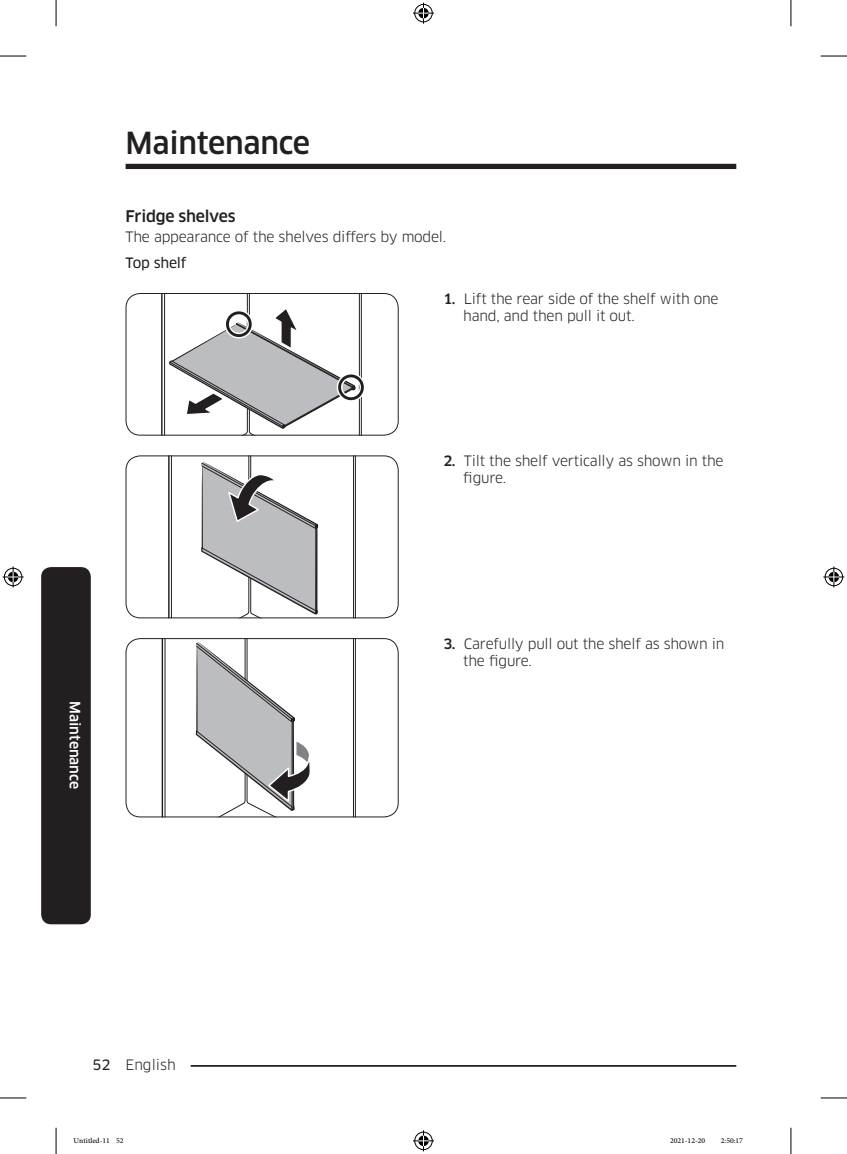
<style>
.page{position:relative;width:847px;height:1154px;background:#fff}
.page>*{position:absolute;margin:0;border:0;box-sizing:border-box;transform-origin:0 0}
.t1{font:500 29.75px "Samsung Clan Pro";letter-spacing:-.01em;color:#231f20}
.t2{font:500 15.75px "Samsung Clan Pro";letter-spacing:-.015em;color:#231f20}
.t3{font:14px/16.8px "Samsung Clan Pro";letter-spacing:-.015em;color:#231f20}
.t4{font:500 14px "Samsung Clan Pro";color:#fff}
.t5{font:14px "Samsung Clan Pro News";letter-spacing:-.015em;color:#231f20}
.t6{font:10.5px "Adobe Arabic";color:#000}
.s1{font-weight:500}
.s2{font-family:"Samsung Clan Pro News"}
</style>
<div class="page">
<div style="left:125px;top:164px;width:611px;height:5px;background:#231f20"></div>
<hr style="left:125px;top:1065px;width:611px;height:2px;background:#231f20">
<div style="left:111px;top:1055px;width:79px;height:17px;background:#fff"></div>
<div style="left:41px;top:567px;width:50px;height:357px;background:#231f20;border-radius:10px"></div>
<hr style="left:161px;top:293px;width:1px;height:143px;background:#231f20">
<hr style="left:361px;top:293px;width:1px;height:143px;background:#231f20">
<svg style="left:164px;top:295px;width:196px;height:139px"></svg>
<div style="left:224px;top:310px;width:29px;height:28px;border:6px solid #fff;border-radius:50%"></div>
<div style="left:226px;top:311px;width:25px;height:26px;border:3px solid #231f20;border-radius:50%"></div>
<div style="left:336px;top:373px;width:29px;height:29px;border:6px solid #fff;border-radius:50%"></div>
<div style="left:338px;top:374px;width:26px;height:26px;border:3px solid #231f20;border-radius:50%"></div>
<div style="left:125px;top:293px;width:273px;height:143px;border:1px solid #231f20;border-radius:14px"></div>
<hr style="left:168px;top:455px;width:1px;height:163px;background:#231f20">
<hr style="left:355px;top:455px;width:1px;height:163px;background:#231f20">
<svg style="left:170px;top:457px;width:184px;height:159px"></svg>
<div style="left:125px;top:455px;width:273px;height:163px;border:1px solid #231f20;border-radius:14px"></div>
<hr style="left:161px;top:638px;width:2px;height:179px;background:#231f20">
<hr style="left:355px;top:638px;width:1px;height:179px;background:#231f20">
<svg style="left:164px;top:640px;width:190px;height:175px"></svg>
<div style="left:125px;top:638px;width:273px;height:179px;border:1px solid #231f20;border-radius:14px"></div>
<svg style="left:0;top:56px;width:26px;height:1px"></svg>
<svg style="left:820px;top:56px;width:26px;height:1px"></svg>
<svg style="left:0;top:1097px;width:26px;height:1px"></svg>
<svg style="left:820px;top:1097px;width:26px;height:1px"></svg>
<svg style="left:56px;top:0;width:1px;height:26px"></svg>
<svg style="left:56px;top:1128px;width:1px;height:26px"></svg>
<svg style="left:790px;top:0;width:1px;height:26px"></svg>
<svg style="left:790px;top:1128px;width:1px;height:26px"></svg>
<svg style="left:413px;top:3px;width:21px;height:21px"></svg>
<svg style="left:413px;top:1130px;width:21px;height:21px"></svg>
<svg style="left:3px;top:566px;width:21px;height:21px"></svg>
<svg style="left:823px;top:566px;width:21px;height:21px"></svg>
<h1 class="t1" style="left:125px;top:125px;width:186px">Maintenance</h1>
<p class="t2" style="left:125px;top:207px;width:111px">Fridge shelves</p>
<p class="t3" style="left:125px;top:228px;width:322px">The appearance of the shelves differs by model.</p>
<p class="t5" style="left:125px;top:255px;width:62px">Top shelf</p>
<p class="t3" style="left:463px;top:290px;width:257px;text-indent:-20px"><span class="s1">1.</span> Lift the rear side of the shelf with one hand, and then pull it out.</p>
<p class="t3" style="left:463px;top:453px;width:262px;text-indent:-20px"><span class="s1">2.</span> Tilt the shelf vertically as shown in the figure.</p>
<p class="t4" style="left:83px;top:701px;width:90px;rotate:90deg">Maintenance</p>
<p class="t3" style="left:92px;top:1056px;width:85px"><span class="s2">52</span> English</p>
<p class="t3" style="left:463px;top:636px;width:262px;text-indent:-20px"><span class="s1">3.</span> Carefully pull out the shelf as shown in the figure.</p>
<p class="t6" style="left:74px;top:1133px;width:51px">Untitled-11 52</p>
<p class="t6" style="left:669px;top:1133px;width:37px">2021-12-20</p>
<p class="t6" style="left:720px;top:1133px;width:24px">2:50:17</p>
</div>
